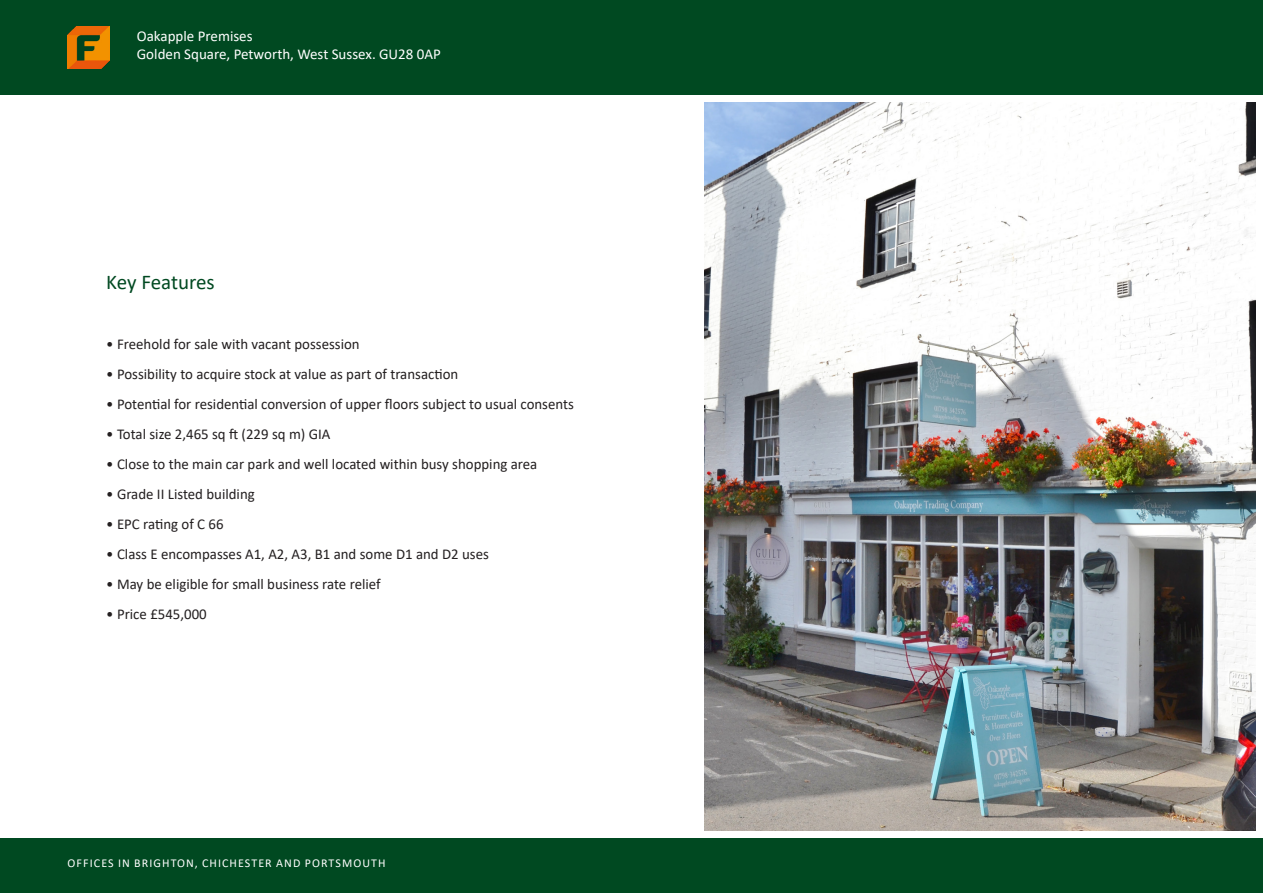
<style>
.page{position:relative;width:1263px;height:893px;background:#fff}
.page>*{position:absolute;margin:0;border:0;box-sizing:border-box;transform-origin:0 0}
.Flude_-_Sub_Header{font:21px "Calibri";letter-spacing:-.005em;color:#004921}
.Flude_-_Standard_Paragraph_Text{font:15px "Calibri";color:#231f20}
.t1{font:15px "Calibri";color:#fff}
.Flude_-_Sub_Header-2{font:15px "Calibri";color:#231f20}
.t2{font:12px "Calibri";letter-spacing:.09em;color:#fff}
</style>
<div class="page">
<div style="left:0;top:0;width:1263px;height:95px;background:#004921"></div>
<img style="left:67px;top:26px;width:43px;height:42px">
<div style="left:0;top:838px;width:1263px;height:55px;background:#004921"></div>
<img style="left:705px;top:102px;width:550px;height:729px">
<p class="t1" style="left:137px;top:26px;width:117px">Oakapple Premises</p>
<p class="t1" style="left:137px;top:44px;width:306px">Golden Square, Petworth, West Sussex. GU28 0AP</p>
<p class="Flude_-_Sub_Header" style="left:106px;top:268px;width:110px">Key Features</p>
<p class="Flude_-_Sub_Header-2" style="left:106px;top:334px;width:255px">• Freehold for sale with vacant possession</p>
<p class="Flude_-_Standard_Paragraph_Text" style="left:106px;top:364px;width:353px">• Possibility to acquire stock at value as part of transaction</p>
<p class="Flude_-_Standard_Paragraph_Text" style="left:106px;top:394px;width:469px">• Potential for residential conversion of upper floors subject to usual consents</p>
<p class="Flude_-_Standard_Paragraph_Text" style="left:106px;top:424px;width:226px">• Total size 2,465 sq ft (229 sq m) GIA</p>
<p class="Flude_-_Standard_Paragraph_Text" style="left:106px;top:454px;width:433px">• Close to the main car park and well located within busy shopping area</p>
<p class="Flude_-_Standard_Paragraph_Text" style="left:106px;top:484px;width:150px">• Grade II Listed building</p>
<p class="Flude_-_Standard_Paragraph_Text" style="left:106px;top:514px;width:119px">• EPC rating of C 66</p>
<p class="Flude_-_Standard_Paragraph_Text" style="left:106px;top:544px;width:384px">• Class E encompasses A1, A2, A3, B1 and some D1 and D2 uses</p>
<p class="Flude_-_Standard_Paragraph_Text" style="left:106px;top:574px;width:276px">• May be eligible for small business rate relief</p>
<p class="Flude_-_Standard_Paragraph_Text" style="left:106px;top:604px;width:102px">• Price £545,000</p>
<p class="t2" style="left:68px;top:855px;width:319px">OFFICES IN BRIGHTON, CHICHESTER AND PORTSMOUTH</p>
</div>
